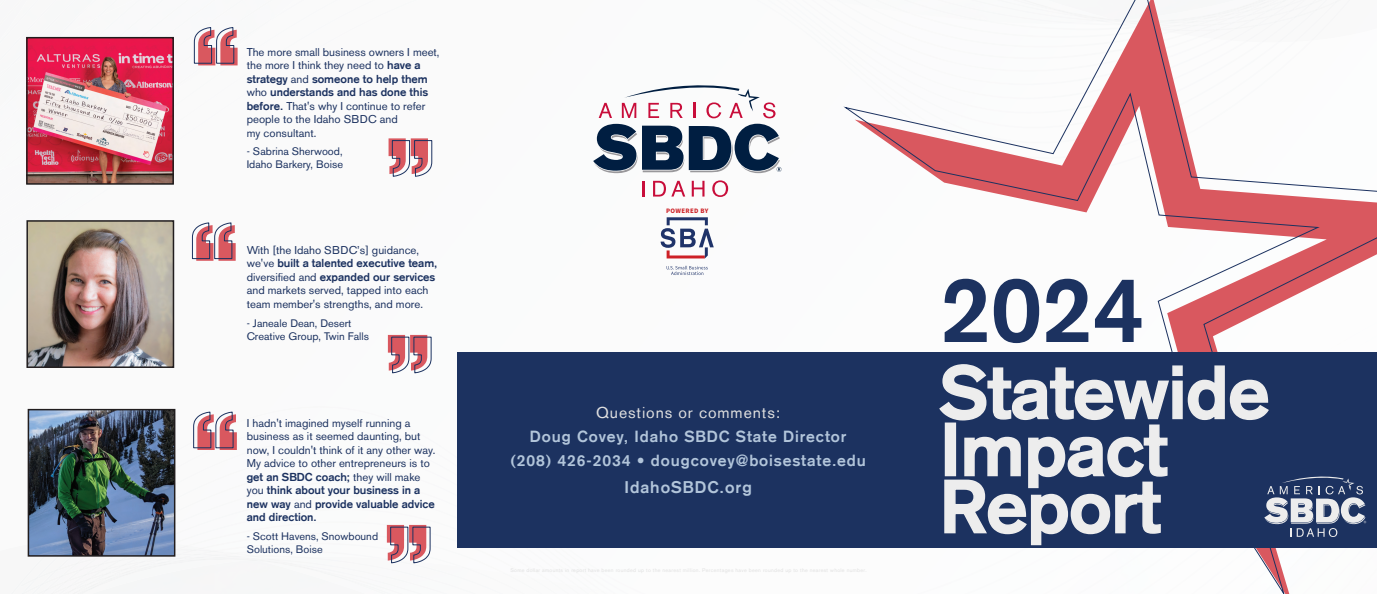
<style>
.page{position:relative;width:1377px;height:594px;background:#fff}
.page>*{position:absolute;margin:0;border:0;box-sizing:border-box;transform-origin:0 0}
.t1{font:700 128.48px "Akzidenz Grotesk";color:#d9585f}
.t2{font:700 91.43px "Akzidenz Grotesk";color:#1c3260}
.t3{font:700 73.35px/57.1px "Akzidenz Grotesk";color:#ededed}
.t4{font:700 16.5px "Akzidenz Grotesk";letter-spacing:.06em;color:#b2c5da}
.t5{font:700 15.75px/24px "Akzidenz Grotesk";letter-spacing:.06em;color:#b2c5da;text-align:center}
.t6{font:15.75px "Akzidenz Grotesk BE";letter-spacing:.06em;color:#e0e0e0}
.t7{font:11.25px/13.5px "Akzidenz Grotesk BE";color:#1c3260}
.t8{font:700 11.25px/13.5px "Akzidenz Grotesk";color:#1c3260}
.t9{font:10.8px/13px "Akzidenz Grotesk BE";color:#1c3260}
.t10{font:700 6.82px "Source Sans Pro";letter-spacing:.05em;color:#cd2026}
.s1{font-family:"Akzidenz Grotesk";font-weight:700}
.s2{font-family:"Akzidenz Grotesk BE";font-weight:400}
</style>
<div class="page">
<svg style="left:845px;top:0;width:532px;height:594px"></svg>
<div style="left:457px;top:352px;width:920px;height:196px;background:#1c3260"></div>
<svg style="left:939px;top:364px;width:427px;height:182px"></svg>
<svg style="left:599px;top:103px;width:13px;height:15px"></svg>
<svg style="left:622px;top:85px;width:154px;height:33px"></svg>
<svg style="left:593px;top:124px;width:188px;height:49px"></svg>
<svg style="left:642px;top:181px;width:2px;height:16px"></svg>
<svg style="left:653px;top:181px;width:32px;height:16px"></svg>
<svg style="left:692px;top:181px;width:13px;height:16px"></svg>
<svg style="left:712px;top:180px;width:16px;height:17px"></svg>
<svg style="left:661px;top:217px;width:53px;height:41px"></svg>
<svg style="left:667px;top:266px;width:41px;height:9px"></svg>
<img style="left:29px;top:40px;width:142px;height:142px">
<div style="left:26px;top:37px;width:148px;height:148px;border:2px solid #211d1e"></div>
<svg style="left:194px;top:27px;width:41px;height:37px"></svg>
<svg style="left:392px;top:140px;width:41px;height:37px"></svg>
<img style="left:29px;top:223px;width:142px;height:142px">
<div style="left:26px;top:220px;width:148px;height:148px;border:2px solid #211d1e"></div>
<svg style="left:192px;top:222px;width:41px;height:37px"></svg>
<svg style="left:391px;top:336px;width:41px;height:38px"></svg>
<img style="left:31px;top:412px;width:141px;height:142px">
<div style="left:28px;top:409px;width:147px;height:148px;border:2px solid #211d1e"></div>
<svg style="left:193px;top:411px;width:41px;height:38px"></svg>
<svg style="left:390px;top:526px;width:41px;height:38px"></svg>
<h1 class="t1" style="left:193px;top:0;width:51px">“</h1>
<p class="t7" style="left:247px;top:45px;width:194px">The more small business owners I meet, the more I think they need to <span class="s1">have a</span></p>
<p class="t8" style="left:247px;top:72px;width:183px">strategy <span class="s2">and</span> someone to help them <span class="s2">who</span> understands and has done this</p>
<p class="t7" style="left:247px;top:99px;width:180px"><span class="s1">before.</span> That's why I continue to refer people to the Idaho SBDC and<br>my consultant.</p>
<p class="t9" style="left:247px;top:145px;width:98px">- Sabrina Sherwood,<br>Idaho Barkery, Boise</p>
<h1 class="t1" style="left:433px;top:204px;width:51px;rotate:-180deg">“</h1>
<h1 class="t1" style="left:191px;top:195px;width:51px">“</h1>
<p class="t7" style="left:247px;top:243px;width:174px">With [the Idaho SBDC’s] guidance,</p>
<p class="t8" style="left:247px;top:256px;width:192px"><span class="s2">we've</span> built a talented executive team, <span class="s2">diversified and</span> expanded our services</p>
<p class="t7" style="left:247px;top:283px;width:183px">and markets served, tapped into each team member's strengths, and more.</p>
<p class="t9" style="left:247px;top:317px;width:124px">- Janeale Dean, Desert<br>Creative Group, Twin Falls</p>
<h1 class="t1" style="left:433px;top:400px;width:51px;rotate:-180deg">“</h1>
<h1 class="t1" style="left:192px;top:385px;width:51px">“</h1>
<p class="t7" style="left:247px;top:416px;width:190px">I hadn't imagined myself running a business as it seemed daunting, but now, I couldn't think of it any other way.<br>My advice to other entrepreneurs is to</p>
<p class="t8" style="left:247px;top:470px;width:189px">get an SBDC coach; <span class="s2">they will make you</span> think about your business in a new way <span class="s2">and</span> provide valuable advice and direction.</p>
<p class="t9" style="left:247px;top:529px;width:133px">- Scott Havens, Snowbound<br>Solutions, Boise</p>
<h1 class="t1" style="left:432px;top:590px;width:51px;rotate:-180deg">“</h1>
<p class="t10" style="left:666px;top:206px;width:44px">POWERED BY</p>
<h3 class="t6" style="left:596px;top:403px;width:185px">Questions or comments:</h3>
<h3 class="t5" style="left:510px;top:425px;width:357px">Doug Covey, Idaho SBDC State Director (208) 426-2034 • dougcovey@boisestate.edu</h3>
<h3 class="t4" style="left:625px;top:478px;width:129px">IdahoSBDC.org</h3>
<h2 class="t2" style="left:940px;top:256px;width:205px">2024</h2>
<h3 class="t3" style="left:940px;top:364px;width:331px">Statewide<br>Impact<br>Report</h3>
</div>
